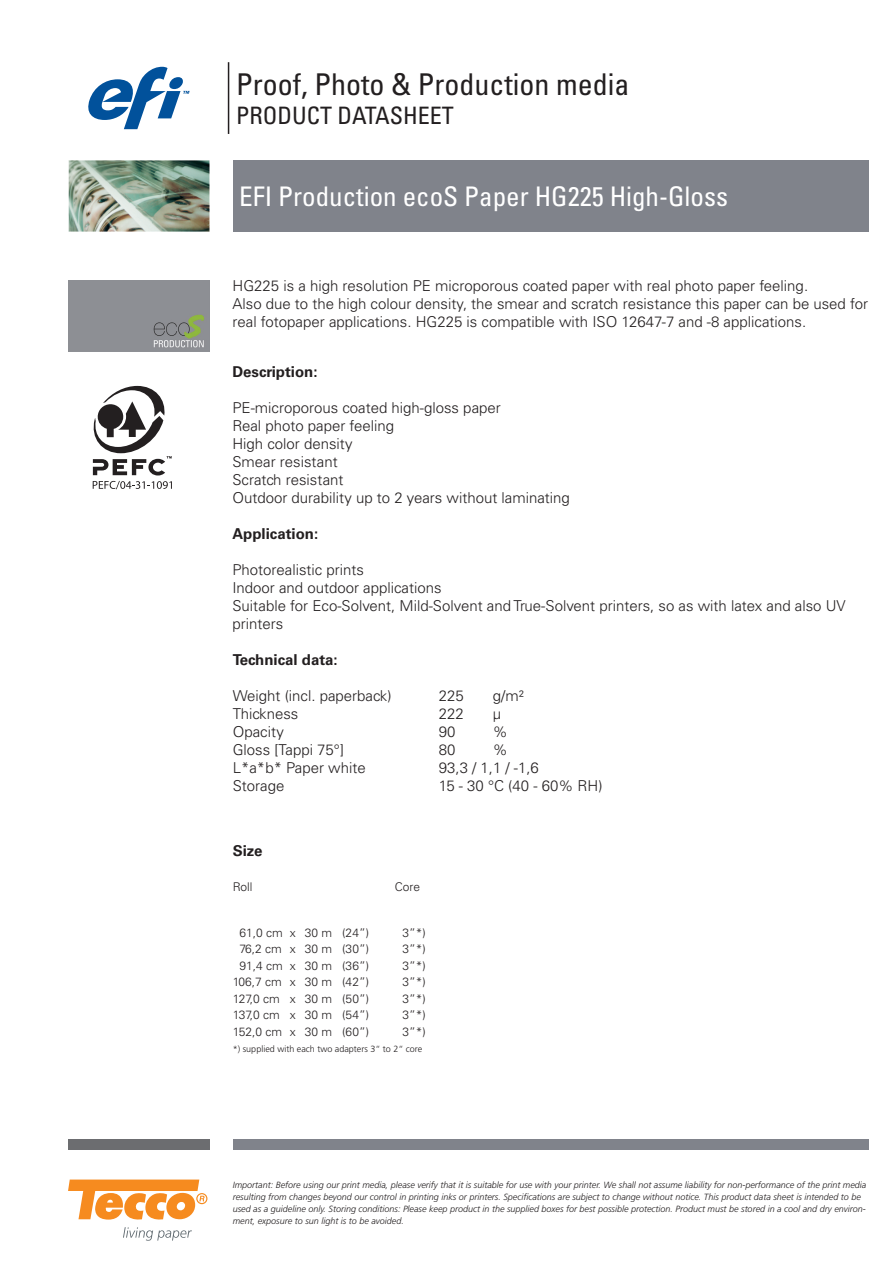
<style>
.page{position:relative;width:893px;height:1263px;background:#fff}
.page>*{position:absolute;margin:0;border:0;box-sizing:border-box;transform-origin:0 0}
.t1{font:condensed 30px "Univers LT Std";color:#231f20}
.t2{font:condensed 27px "Univers LT Std";color:#fff}
.t3{font:condensed 24px "Univers LT Std";color:#231f20}
.t4{font:300 15px/18px "Univers LT Std";color:#231f20}
.t5{font:700 15px "Univers LT Std";color:#231f20}
.t6{font:300 12px "Univers LT Std";color:#231f20}
.t7{font:italic 300 9px/12px "Frutiger LT Std";color:#231f20}
.t8{font:300 9px "Frutiger LT Std";color:#231f20}
</style>
<div class="page">
<svg style="left:88px;top:67px;width:102px;height:62px"></svg>
<hr style="left:228px;top:62px;width:1px;height:72px;background:#231f20">
<img style="left:68px;top:160px;width:142px;height:71px">
<div style="left:233px;top:160px;width:635px;height:71px;background:#80838b"></div>
<svg style="left:123px;top:1227px;width:69px;height:14px"></svg>
<svg style="left:68px;top:1179px;width:139px;height:41px"></svg>
<svg style="left:93px;top:481px;width:79px;height:8px"></svg>
<svg style="left:93px;top:386px;width:79px;height:89px"></svg>
<div style="left:68px;top:281px;width:142px;height:71px;background:#8d8f94"></div>
<div style="left:68px;top:1140px;width:142px;height:10px;background:#6c6d70"></div>
<div style="left:233px;top:1140px;width:635px;height:10px;background:#80838b"></div>
<h1 class="t1" style="left:236px;top:65px;width:395px">Proof, Photo &amp; Production media</h1>
<h3 class="t3" style="left:236px;top:100px;width:219px">PRODUCT DATASHEET</h3>
<h2 class="t2" style="left:239px;top:180px;width:490px">EFI Production ecoS Paper HG225 High-Gloss</h2>
<p class="t4" style="left:233px;top:277px;width:637px">HG225 is a high resolution PE microporous coated paper with real photo paper feeling.<br>Also due to the high colour density, the smear and scratch resistance this paper can be used for real fotopaper applications. HG225 is compatible with ISO 12647-7 and -8 applications.</p>
<p class="t5" style="left:232px;top:363px;width:87px">Description:</p>
<p class="t4" style="left:232px;top:399px;width:339px">PE-microporous coated high-gloss paper<br>Real photo paper feeling<br>High color density<br>Smear resistant<br>Scratch resistant<br>Outdoor durability up to 2 years without laminating</p>
<p class="t5" style="left:232px;top:525px;width:87px">Application:</p>
<p class="t4" style="left:232px;top:561px;width:615px">Photorealistic prints<br>Indoor and outdoor applications<br>Suitable for Eco-Solvent, Mild-Solvent and True-Solvent printers, so as with latex and also UV printers</p>
<p class="t5" style="left:233px;top:650px;width:106px">Technical data:</p>
<p class="t4" style="left:233px;top:686px;width:160px">Weight (incl. paperback)<br>Thickness<br>Opacity<br>Gloss [Tappi 75°]<br>L*a*b* Paper white<br>Storage</p>
<p class="t4" style="left:439px;top:686px;width:27px">225</p>
<p class="t4" style="left:493px;top:686px;width:32px">g/m²</p>
<p class="t4" style="left:439px;top:704px;width:27px">222</p>
<p class="t4" style="left:493px;top:704px;width:10px">µ</p>
<p class="t4" style="left:439px;top:722px;width:18px">90</p>
<p class="t4" style="left:493px;top:722px;width:16px">%</p>
<p class="t4" style="left:439px;top:740px;width:18px">80</p>
<p class="t4" style="left:439px;top:740px;width:165px;text-indent:54px">%<br>93,3 / 1,1 / -1,6<br>15 - 30 °C (40 - 60% RH)</p>
<p class="t5" style="left:233px;top:842px;width:31px">Size</p>
<p class="t6" style="left:233px;top:879px;width:21px">Roll</p>
<p class="t6" style="left:395px;top:879px;width:27px">Core</p>
<p class="t6" style="left:239px;top:925px;width:131px">61,0 cm x 30 m (24”)</p>
<p class="t6" style="left:402px;top:925px;width:25px">3”*)</p>
<p class="t6" style="left:239px;top:942px;width:131px">76,2 cm x 30 m (30”)</p>
<p class="t6" style="left:402px;top:942px;width:25px">3”*)</p>
<p class="t6" style="left:239px;top:958px;width:131px">91,4 cm x 30 m (36”)</p>
<p class="t6" style="left:402px;top:958px;width:25px">3”*)</p>
<p class="t6" style="left:233px;top:975px;width:138px">106,7 cm x 30 m (42”)</p>
<p class="t6" style="left:402px;top:975px;width:25px">3”*)</p>
<p class="t6" style="left:233px;top:991px;width:138px">127,0 cm x 30 m (50”)</p>
<p class="t6" style="left:402px;top:991px;width:25px">3”*)</p>
<p class="t6" style="left:233px;top:1008px;width:138px">137,0 cm x 30 m (54”)</p>
<p class="t6" style="left:402px;top:1008px;width:25px">3”*)</p>
<p class="t6" style="left:233px;top:1024px;width:138px">152,0 cm x 30 m (60”)</p>
<p class="t6" style="left:402px;top:1024px;width:25px">3”*)</p>
<p class="t8" style="left:233px;top:1044px;width:191px">*) supplied with each two adapters 3“ to 2“ core</p>
<p class="t7" style="left:233px;top:1179px;width:635px">Important: Before using our print media, please verify that it is suitable for use with your printer. We shall not assume liability for non-performance of the print media resulting from changes beyond our control in printing inks or printers. Specifications are subject to change without notice. This product data sheet is intended to be used as a guideline only. Storing conditions: Please keep product in the supplied boxes for best possible protection. Product must be stored in a cool and dry environ&shy;ment, exposure to sun light is to be avoided.</p>
</div>
